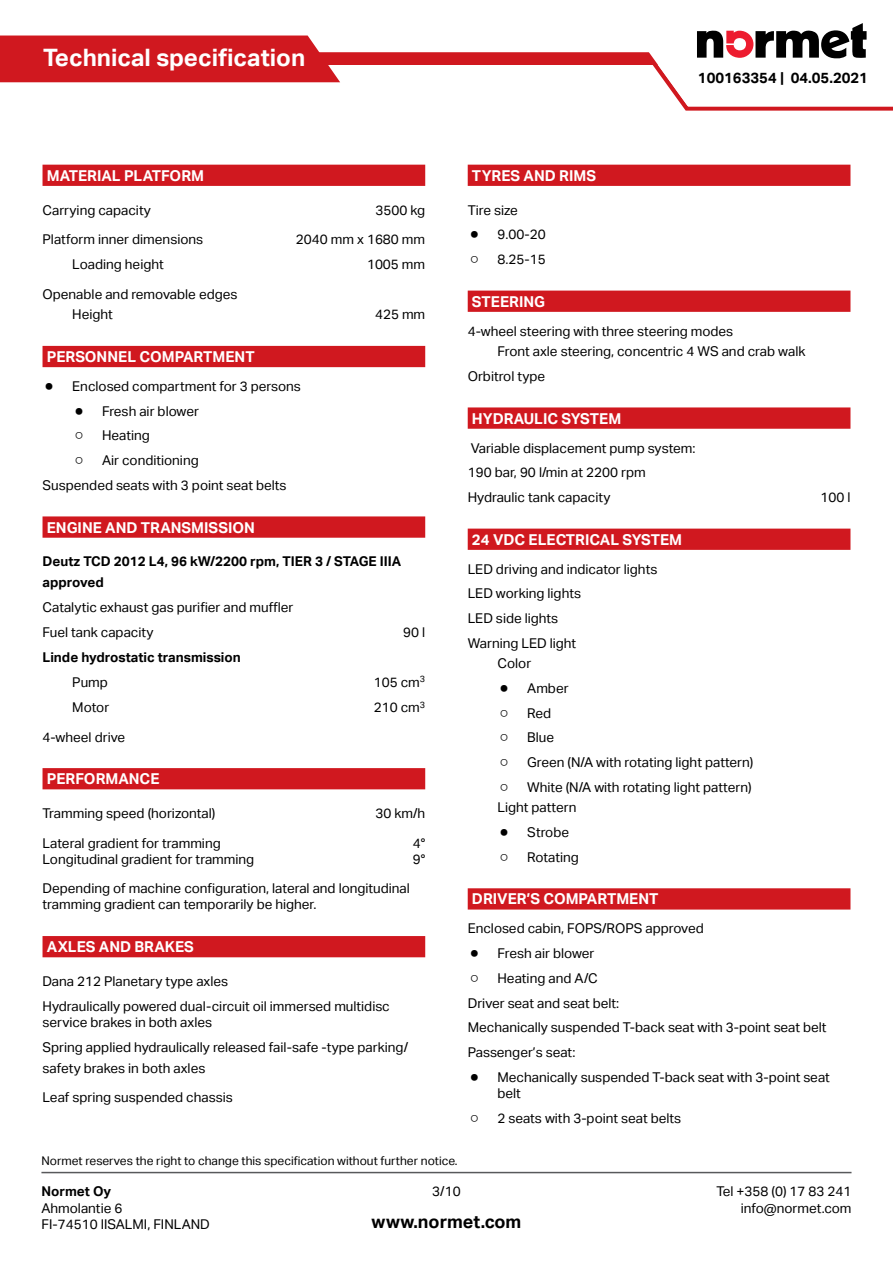
<style>
.page{position:relative;width:893px;height:1263px;background:#fff}
.page>*{position:absolute;margin:0;border:0;box-sizing:border-box;transform-origin:0 0}
.t1{font:700 24px "Aktiv Grotesk";color:#fff}
.t2{font:700 18px "Aktiv Grotesk";color:#000}
.t3{font:700 15px "Aktiv Grotesk";color:#fff}
.t4{font:700 14.85px "Aktiv Grotesk";color:#000}
.t5{font:13.5px/24.8px "Aktiv Grotesk";color:#000}
.t6{font:700 13.5px/21px "Aktiv Grotesk";color:#000}
.t7{font:12px "Aktiv Grotesk";color:#000}
</style>
<div class="page">
<div style="left:43px;top:165px;width:382px;height:21px;background:#d0181f"></div>
<div style="left:43px;top:346px;width:382px;height:21px;background:#d0181f"></div>
<div style="left:43px;top:516px;width:382px;height:22px;background:#d0181f"></div>
<div style="left:43px;top:768px;width:382px;height:21px;background:#d0181f"></div>
<div style="left:43px;top:936px;width:382px;height:21px;background:#d0181f"></div>
<div style="left:468px;top:165px;width:382px;height:21px;background:#d0181f"></div>
<div style="left:468px;top:291px;width:382px;height:21px;background:#d0181f"></div>
<div style="left:468px;top:407px;width:382px;height:22px;background:#d0181f"></div>
<div style="left:468px;top:529px;width:382px;height:21px;background:#d0181f"></div>
<div style="left:468px;top:888px;width:382px;height:21px;background:#d0181f"></div>
<hr style="left:41px;top:1172px;width:810px;height:1px;background:#58595b">
<div style="left:0;top:52px;width:668px;height:13px;background:#d0181f"></div>
<div style="left:0;top:36px;width:340px;height:46px;background:#d0181f"></div>
<svg style="left:611px;top:23px;width:282px;height:88px"></svg>
<h1 class="t1" style="left:43px;top:44px;width:264px">Technical specification</h1>
<p class="t4" style="left:698px;top:69px;width:172px">100163354 | 04.05.2021</p>
<p class="t3" style="left:47px;top:167px;width:159px">MATERIAL PLATFORM</p>
<p class="t5" style="left:43px;top:198px;width:110px">Carrying capacity</p>
<p class="t5" style="left:375px;top:198px;width:51px">3500 kg</p>
<p class="t5" style="left:43px;top:227px;width:162px">Platform inner dimensions</p>
<p class="t5" style="left:296px;top:227px;width:131px">2040 mm x 1680 mm</p>
<p class="t5" style="left:72px;top:252px;width:93px">Loading height</p>
<p class="t5" style="left:367px;top:252px;width:60px">1005 mm</p>
<p class="t5" style="left:72px;top:284px;width:167px;line-height:20.4px;text-indent:-30px">Openable and removable edges<br>Height</p>
<p class="t5" style="left:375px;top:302px;width:52px">425 mm</p>
<p class="t3" style="left:47px;top:348px;width:209px">PERSONNEL COMPARTMENT</p>
<p class="t5" style="left:45px;top:374px;width:257px">● Enclosed compartment for 3 persons</p>
<p class="t5" style="left:75px;top:399px;width:125px">● Fresh air blower</p>
<p class="t5" style="left:75px;top:423px;width:76px">○ Heating</p>
<p class="t5" style="left:43px;top:448px;width:246px;text-indent:33px">○ Air conditioning<br>Suspended seats with 3 point seat belts</p>
<p class="t3" style="left:47px;top:519px;width:210px">ENGINE AND TRANSMISSION</p>
<p class="t6" style="left:43px;top:551px;width:360px">Deutz TCD 2012 L4, 96 kW/2200 rpm, TIER 3 / STAGE IIIA approved</p>
<p class="t5" style="left:43px;top:595px;width:252px">Catalytic exhaust gas purifier and muffler<br>Fuel tank capacity</p>
<p class="t5" style="left:403px;top:620px;width:24px">90 l</p>
<p class="t6" style="left:43px;top:646px;width:200px">Linde hydrostatic transmission</p>
<p class="t5" style="left:72px;top:670px;width:37px">Pump</p>
<p class="t5" style="left:374px;top:670px;width:53px">105 cm<sup>3</sup></p>
<p class="t5" style="left:72px;top:695px;width:39px">Motor</p>
<p class="t5" style="left:374px;top:695px;width:53px">210 cm<sup>3</sup></p>
<p class="t5" style="left:43px;top:724px;width:84px">4-wheel drive</p>
<p class="t3" style="left:47px;top:770px;width:114px">PERFORMANCE</p>
<p class="t5" style="left:43px;top:801px;width:174px">Tramming speed (horizontal)</p>
<p class="t5" style="left:375px;top:801px;width:51px">30 km/h</p>
<p class="t5" style="left:43px;top:830px;width:180px">Lateral gradient for tramming</p>
<p class="t5" style="left:413px;top:830px;width:14px">4°</p>
<p class="t5" style="left:43px;top:847px;width:213px">Longitudinal gradient for tramming</p>
<p class="t5" style="left:413px;top:847px;width:14px">9°</p>
<p class="t5" style="left:43px;top:880px;width:369px;line-height:16.2px">Depending of machine configuration, lateral and longitudinal tramming gradient can temporarily be higher.</p>
<p class="t3" style="left:47px;top:938px;width:149px">AXLES AND BRAKES</p>
<p class="t5" style="left:43px;top:969px;width:349px">Dana 212 Planetary type axles<br>Hydraulically powered dual-circuit oil immersed multidisc</p>
<p class="t5" style="left:43px;top:1010px;width:367px">service brakes in both axles<br>Spring applied hydraulically released fail-safe -type parking/</p>
<p class="t5" style="left:43px;top:1053px;width:192px;line-height:29.5px">safety brakes in both axles<br>Leaf spring suspended chassis</p>
<p class="t3" style="left:472px;top:167px;width:126px">TYRES AND RIMS</p>
<p class="t5" style="left:468px;top:198px;width:52px">Tire size</p>
<p class="t5" style="left:470px;top:222px;width:77px">● 9.00-20</p>
<p class="t5" style="left:470px;top:247px;width:77px">○ 8.25-15</p>
<p class="t3" style="left:472px;top:293px;width:75px">STEERING</p>
<p class="t5" style="left:497px;top:321px;width:310px;line-height:20.4px;text-indent:-30px">4-wheel steering with three steering modes<br>Front axle steering, concentric 4 WS and crab walk</p>
<p class="t5" style="left:468px;top:364px;width:79px">Orbitrol type</p>
<p class="t3" style="left:472px;top:410px;width:151px">HYDRAULIC SYSTEM</p>
<p class="t5" style="left:468px;top:435px;width:229px">Variable displacement pump system:<br>190 bar, 90 l/min at 2200 rpm<br>Hydraulic tank capacity</p>
<p class="t5" style="left:820px;top:485px;width:32px">100 l</p>
<p class="t3" style="left:472px;top:531px;width:212px">24 VDC ELECTRICAL SYSTEM</p>
<p class="t5" style="left:468px;top:557px;width:191px">LED driving and indicator lights<br>LED working lights<br>LED side lights<br>Warning LED light</p>
<p class="t5" style="left:497px;top:651px;width:35px">Color</p>
<p class="t5" style="left:500px;top:676px;width:70px">● Amber</p>
<p class="t5" style="left:500px;top:701px;width:52px">○ Red</p>
<p class="t5" style="left:500px;top:725px;width:55px">○ Blue</p>
<p class="t5" style="left:500px;top:750px;width:255px">○ Green (N/A with rotating light pattern)</p>
<p class="t5" style="left:497px;top:777px;width:256px;line-height:20.4px">○ White (N/A with rotating light pattern)<br>Light pattern</p>
<p class="t5" style="left:500px;top:820px;width:70px">● Strobe</p>
<p class="t5" style="left:500px;top:845px;width:80px">○ Rotating</p>
<p class="t3" style="left:472px;top:890px;width:188px">DRIVER’S COMPARTMENT</p>
<p class="t5" style="left:468px;top:916px;width:238px">Enclosed cabin, FOPS/ROPS approved</p>
<p class="t5" style="left:470px;top:941px;width:125px">● Fresh air blower</p>
<p class="t5" style="left:468px;top:966px;width:360px">○ Heating and A/C<br>Driver seat and seat belt:<br>Mechanically suspended T-back seat with 3-point seat belt<br>Passenger’s seat:</p>
<p class="t5" style="left:497px;top:1069px;width:334px;line-height:16.2px;text-indent:-27px">● Mechanically suspended T-back seat with 3-point seat belt</p>
<p class="t5" style="left:470px;top:1105px;width:212px">○ 2 seats with 3-point seat belts</p>
<p class="t7" style="left:41px;top:1154px;width:418px">Normet reserves the right to change this specification without further notice.</p>
<p class="t6" style="left:41px;top:1181px;width:71px">Normet Oy</p>
<p class="t5" style="left:41px;top:1200px;width:170px;line-height:16.2px">Ahmolantie 6<br>FI-74510 IISALMI, FINLAND</p>
<p class="t5" style="left:432px;top:1179px;width:30px">3/10</p>
<h2 class="t2" style="left:372px;top:1211px;width:151px">www.normet.com</h2>
<p class="t5" style="left:716px;top:1184px;width:137px;line-height:16.2px;text-align:right">Tel +358 (0) 17 83 241 info@normet.com</p>
</div>
